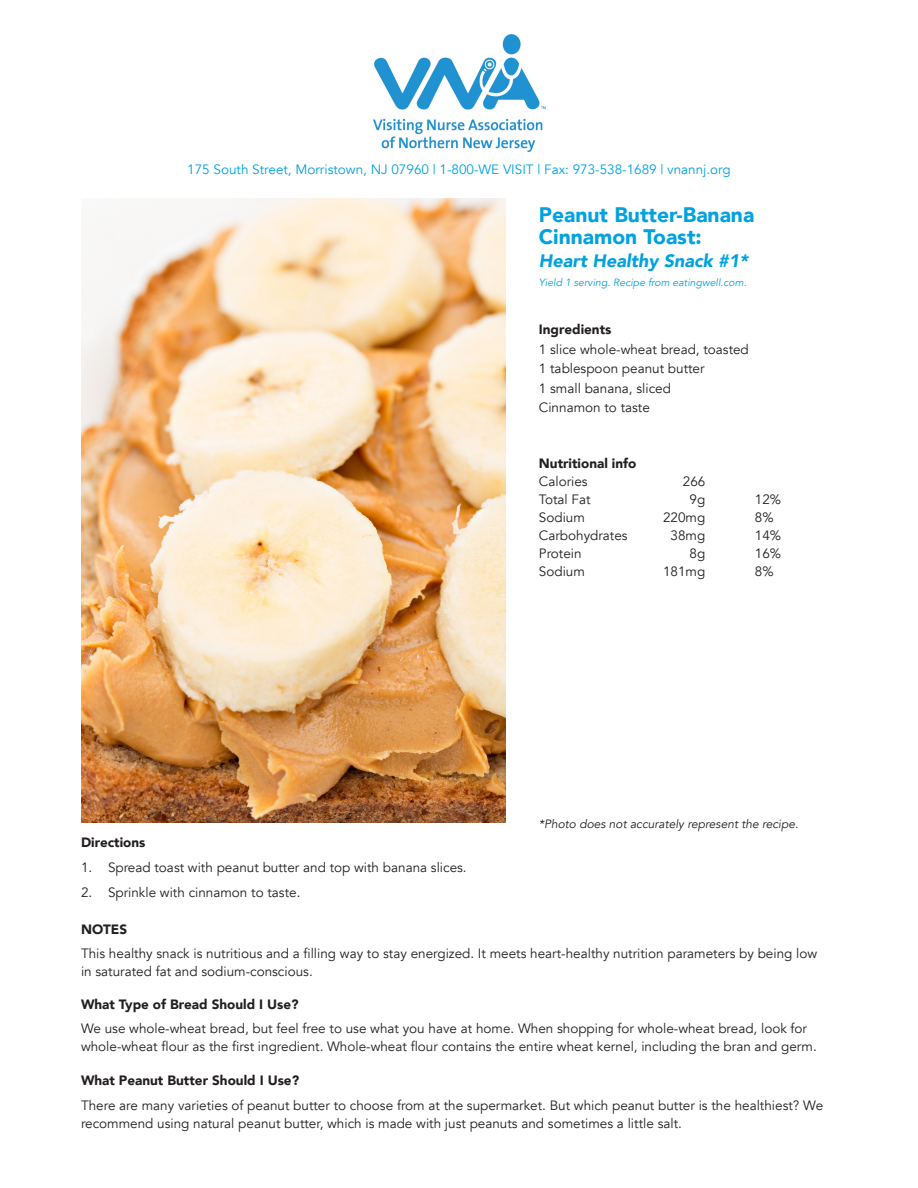
<style>
.page{position:relative;width:918px;height:1188px;background:#fff}
.page>*{position:absolute;margin:0;border:0;box-sizing:border-box;transform-origin:0 0}
.t1{font:900 21px/22.5px "Avenir";color:#00a2df}
.t2{font:italic 900 18px "Avenir";color:#00a2df}
.t3{font:13.5px/18px "Avenir";color:#231f20}
.t4{font:900 13.5px "Avenir";color:#231f20}
.t5{font:13.5px "Avenir";color:#00a2df}
.t6{font:italic 12px "Avenir";color:#231f20}
.t7{font:italic 10.5px "Avenir";color:#00a2df}
</style>
<div class="page">
<img style="left:374px;top:34px;width:172px;height:117px">
<img style="left:81px;top:198px;width:424px;height:625px">
<p class="t5" style="left:187px;top:161px;width:545px">175 South Street, Morristown, NJ 07960 | 1-800-WE VISIT | Fax: 973-538-1689 | vnannj.org</p>
<p class="t1" style="left:539px;top:203px;width:217px">Peanut Butter-Banana<br>Cinnamon Toast:</p>
<p class="t2" style="left:539px;top:246px;width:211px">Heart Healthy Snack #1*</p>
<p class="t7" style="left:539px;top:276px;width:209px">Yield 1 serving. Recipe from eatingwell.com.</p>
<p class="t4" style="left:539px;top:318px;width:74px">Ingredients</p>
<p class="t3" style="left:539px;top:340px;width:211px">1 slice whole-wheat bread, toasted</p>
<p class="t3" style="left:539px;top:360px;width:167px">1 tablespoon peanut butter</p>
<p class="t3" style="left:539px;top:379px;width:134px">1 small banana, sliced</p>
<p class="t3" style="left:539px;top:399px;width:112px">Cinnamon to taste</p>
<p class="t4" style="left:539px;top:451px;width:99px">Nutritional info</p>
<p class="t3" style="left:539px;top:472px;width:50px">Calories</p>
<p class="t3" style="left:683px;top:472px;width:24px">266</p>
<p class="t3" style="left:539px;top:490px;width:53px">Total Fat</p>
<p class="t3" style="left:690px;top:490px;width:17px">9g</p>
<p class="t3" style="left:755px;top:490px;width:28px">12%</p>
<p class="t3" style="left:539px;top:508px;width:48px">Sodium</p>
<p class="t3" style="left:663px;top:508px;width:44px">220mg</p>
<p class="t3" style="left:755px;top:508px;width:20px">8%</p>
<p class="t3" style="left:539px;top:526px;width:90px">Carbohydrates</p>
<p class="t3" style="left:671px;top:526px;width:36px">38mg</p>
<p class="t3" style="left:755px;top:526px;width:28px">14%</p>
<p class="t3" style="left:539px;top:544px;width:44px">Protein</p>
<p class="t3" style="left:690px;top:544px;width:17px">8g</p>
<p class="t3" style="left:755px;top:544px;width:28px">16%</p>
<p class="t3" style="left:539px;top:562px;width:48px">Sodium</p>
<p class="t3" style="left:663px;top:562px;width:44px">181mg</p>
<p class="t3" style="left:755px;top:562px;width:20px">8%</p>
<p class="t6" style="left:539px;top:816px;width:261px">*Photo does not accurately represent the recipe.</p>
<p class="t4" style="left:81px;top:831px;width:66px">Directions</p>
<p class="t3" style="left:81px;top:859px;width:387px">1. Spread toast with peanut butter and top with banana slices.</p>
<p class="t3" style="left:81px;top:883px;width:221px">2. Sprinkle with cinnamon to taste.</p>
<p class="t4" style="left:81px;top:917px;width:48px">NOTES</p>
<p class="t3" style="left:81px;top:945px;width:738px">This healthy snack is nutritious and a filling way to stay energized. It meets heart-healthy nutrition parameters by being low in saturated fat and sodium-conscious.</p>
<p class="t4" style="left:81px;top:992px;width:219px">What Type of Bread Should I Use?</p>
<p class="t3" style="left:81px;top:1020px;width:737px">We use whole-wheat bread, but feel free to use what you have at home. When shopping for whole-wheat bread, look for whole-wheat flour as the first ingredient. Whole-wheat flour contains the entire wheat kernel, including the bran and germ.</p>
<p class="t4" style="left:81px;top:1069px;width:220px">What Peanut Butter Should I Use?</p>
<p class="t3" style="left:81px;top:1096px;width:744px">There are many varieties of peanut butter to choose from at the supermarket. But which peanut butter is the healthiest? We recommend using natural peanut butter, which is made with just peanuts and sometimes a little salt.</p>
</div>
